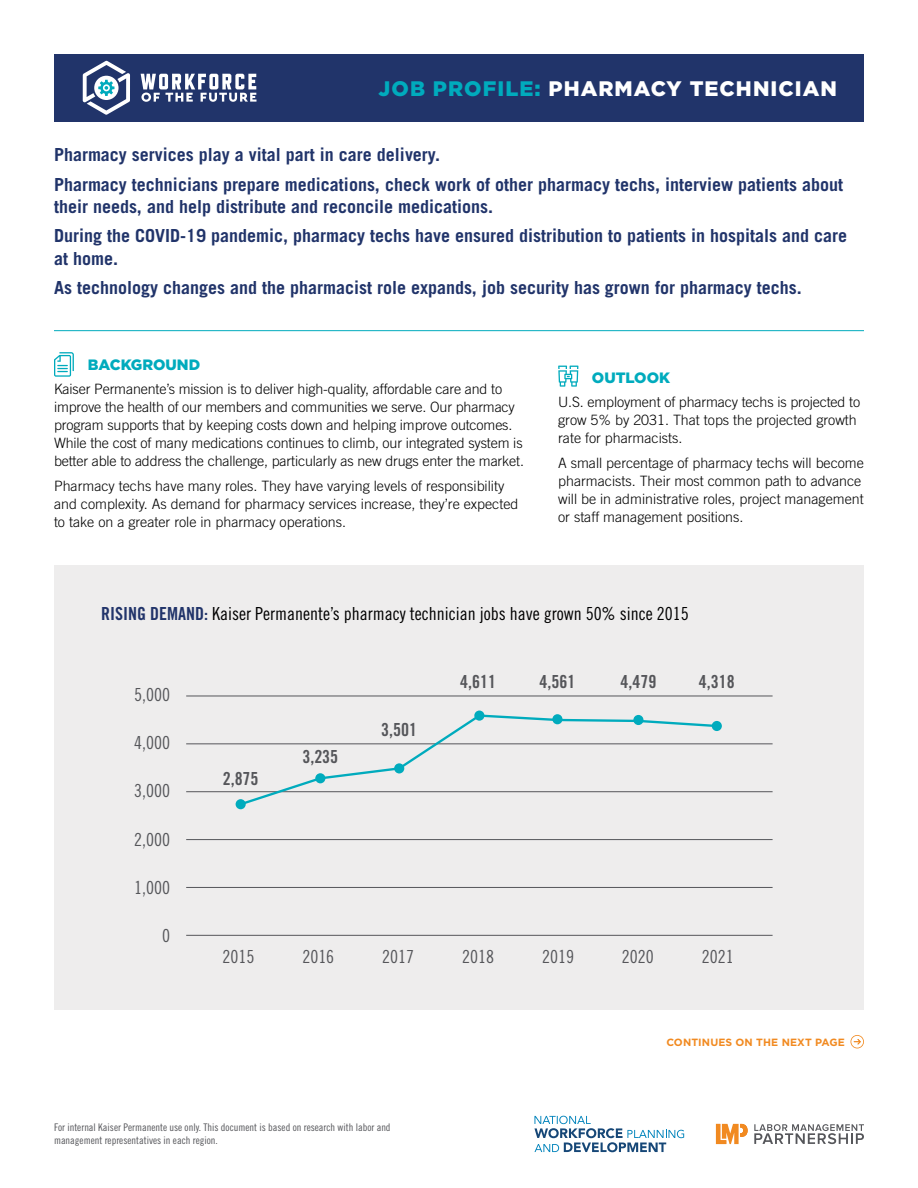
<style>
.page{position:relative;width:918px;height:1188px;background:#fff}
.page>*{position:absolute;margin:0;border:0;box-sizing:border-box;transform-origin:0 0}
.t1{font:900 21px "Gotham";letter-spacing:.05em;color:#fff}
.t2{font:700 18px/29.2px "Trade Gothic LT Std";color:#21346a}
.t3{font:18px "Trade Gothic LT Std Cn 18";color:#000}
.t4{font:18px "Trade Gothic LT Std Cn 18";color:#55565a}
.t5{font:18px "Trade Gothic LT Std Bd Cn 20";color:#55565a}
.t6{font:900 15px "Gotham";color:#00abbd}
.t7{font:300 14.25px/18px "Trade Gothic LT Std";color:#000}
.t8{font:10.5px/12.6px "Trade Gothic LT Std Cn 18";color:#55565a}
.t9{font:700 10.5px "Gotham";letter-spacing:.01em;color:#f18a21}
.s1{color:#00abbd}
.s2{font-family:"Trade Gothic LT Std Bd Cn 20";color:#21346a}
</style>
<div class="page">
<div style="left:54px;top:54px;width:810px;height:68px;background:#21346a"></div>
<svg style="left:141px;top:74px;width:116px;height:28px"></svg>
<svg style="left:83px;top:61px;width:47px;height:54px"></svg>
<svg style="left:558px;top:366px;width:20px;height:21px"></svg>
<svg style="left:754px;top:1124px;width:110px;height:20px"></svg>
<svg style="left:716px;top:1124px;width:32px;height:20px"></svg>
<svg style="left:850px;top:1035px;width:14px;height:13px"></svg>
<svg style="left:534px;top:1116px;width:150px;height:36px"></svg>
<svg style="left:54px;top:352px;width:20px;height:25px"></svg>
<hr style="left:54px;top:330px;width:810px;height:1px;background:#00abbd">
<div style="left:54px;top:565px;width:810px;height:445px;background:#eeeded"></div>
<hr style="left:186px;top:935px;width:587px;height:1px;background:#55565a">
<hr style="left:186px;top:887px;width:587px;height:1px;background:#55565a">
<hr style="left:186px;top:839px;width:587px;height:1px;background:#55565a">
<hr style="left:186px;top:791px;width:587px;height:1px;background:#55565a">
<hr style="left:186px;top:744px;width:587px;height:1px;background:#55565a">
<hr style="left:186px;top:696px;width:587px;height:1px;background:#55565a">
<svg style="left:236px;top:799px;width:10px;height:10px"></svg>
<div style="left:474px;top:711px;width:10px;height:10px;background:#00abbd;border-radius:50%"></div>
<div style="left:712px;top:721px;width:10px;height:10px;background:#00abbd;border-radius:50%"></div>
<svg style="left:238px;top:713px;width:481px;height:94px"></svg>
<h1 class="t1" style="left:379px;top:74px;width:460px"><span class="s1">JOB PROFILE:</span> PHARMACY TECHNICIAN</h1>
<p class="t2" style="left:54px;top:140px;width:791px">Pharmacy services play a vital part in care delivery.<br>Pharmacy technicians prepare medications, check work of other pharmacy techs, interview patients about</p>
<p class="t2" style="left:54px;top:192px;width:795px">their needs, and help distribute and reconcile medications.<br>During the COVID-19 pandemic, pharmacy techs have ensured distribution to patients in hospitals and care</p>
<p class="t2" style="left:54px;top:244px;width:749px">at home.<br>As technology changes and the pharmacist role expands, job security has grown for pharmacy techs.</p>
<p class="t6" style="left:88px;top:354px;width:114px">BACKGROUND</p>
<p class="t7" style="left:54px;top:380px;width:472px">Kaiser Permanente’s mission is to deliver high-quality, affordable care and to improve the health of our members and communities we serve. Our pharmacy program supports that by keeping costs down and helping improve outcomes.<br>While the cost of many medications continues to climb, our integrated system is better able to address the challenge, particularly as new drugs enter the market.</p>
<p class="t7" style="left:54px;top:477px;width:466px">Pharmacy techs have many roles. They have varying levels of responsibility and complexity. As demand for pharmacy services increase, they’re expected to take on a greater role in pharmacy operations.</p>
<p class="t6" style="left:592px;top:367px;width:80px">OUTLOOK</p>
<p class="t7" style="left:558px;top:393px;width:304px">U.S. employment of pharmacy techs is projected to grow 5% by 2031. That tops the projected growth rate for pharmacists.</p>
<p class="t7" style="left:558px;top:454px;width:307px">A small percentage of pharmacy techs will become pharmacists. Their most common path to advance will be in administrative roles, project management or staff management positions.</p>
<p class="t3" style="left:101px;top:603px;width:589px"><span class="s2">RISING DEMAND:</span> Kaiser Permanente’s pharmacy technician jobs have grown 50% since 2015</p>
<p class="t4" style="left:134px;top:684px;width:37px">5,000</p>
<p class="t4" style="left:134px;top:732px;width:37px">4,000</p>
<p class="t4" style="left:134px;top:780px;width:37px">3,000</p>
<p class="t4" style="left:134px;top:828px;width:37px">2,000</p>
<p class="t4" style="left:134px;top:877px;width:37px">1,000</p>
<p class="t4" style="left:162px;top:925px;width:9px">0</p>
<p class="t5" style="left:223px;top:767px;width:37px">2,875</p>
<p class="t5" style="left:302px;top:746px;width:37px">3,235</p>
<p class="t5" style="left:381px;top:719px;width:37px">3,501</p>
<p class="t5" style="left:460px;top:671px;width:37px">4,611</p>
<p class="t5" style="left:539px;top:671px;width:37px">4,561</p>
<p class="t5" style="left:620px;top:671px;width:37px">4,479</p>
<p class="t5" style="left:699px;top:671px;width:37px">4,318</p>
<p class="t4" style="left:222px;top:946px;width:33px">2015</p>
<p class="t4" style="left:302px;top:946px;width:33px">2016</p>
<p class="t4" style="left:382px;top:946px;width:33px">2017</p>
<p class="t4" style="left:462px;top:946px;width:33px">2018</p>
<p class="t4" style="left:542px;top:946px;width:33px">2019</p>
<p class="t4" style="left:622px;top:946px;width:33px">2020</p>
<p class="t4" style="left:702px;top:946px;width:33px">2021</p>
<p class="t9" style="left:666px;top:1035px;width:180px">CONTINUES ON THE NEXT PAGE</p>
<p class="t8" style="left:54px;top:1121px;width:338px">For internal Kaiser Permanente use only. This document is based on research with labor and management representatives in each region.</p>
</div>
